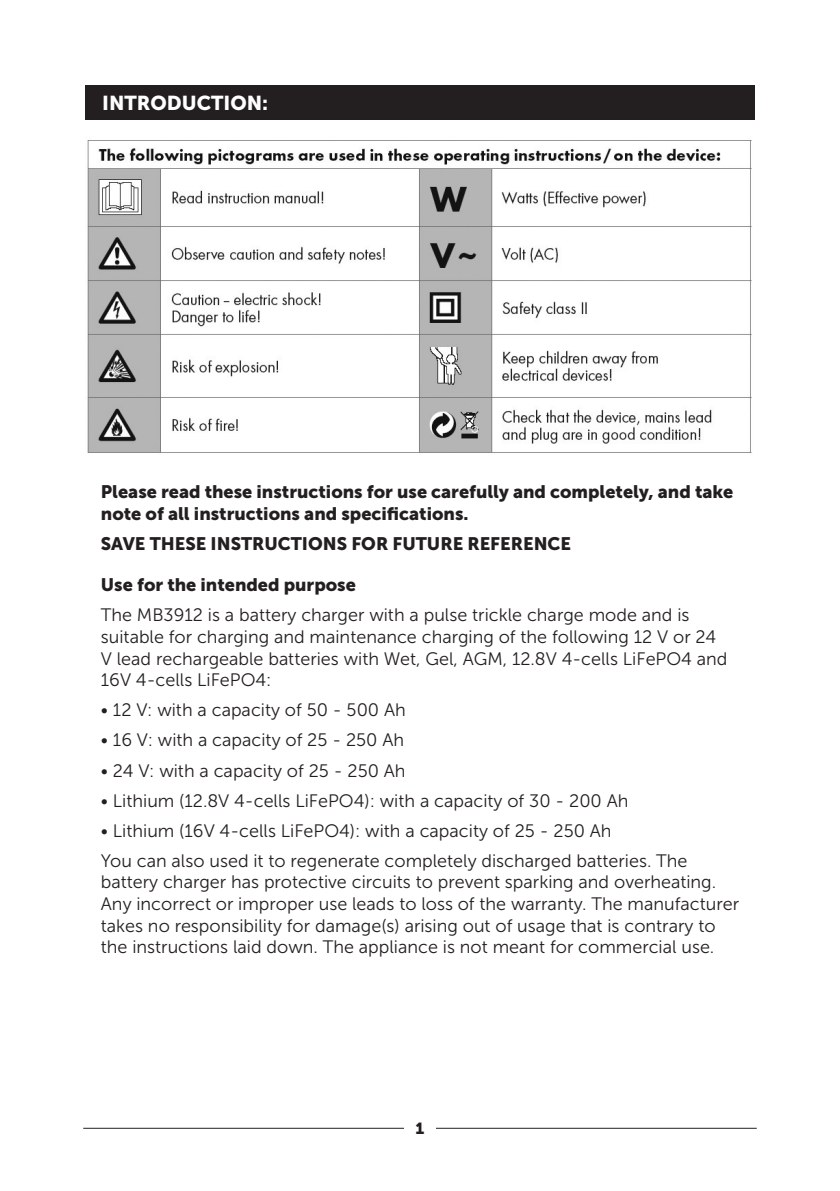
<style>
.page{position:relative;width:840px;height:1191px;background:#fff}
.page>*{position:absolute;margin:0;border:0;box-sizing:border-box;transform-origin:0 0}
.t1{font:20px "Museo Sans 900";color:#fff}
.t2{font:18px/21.6px "Museo Sans 300";color:#231f20}
.t3{font:18px/21.6px "Museo Sans 900";color:#231f20}
.t4{font:16px "Museo Sans 900";color:#231f20}
</style>
<div class="page">
<hr style="left:83px;top:1128px;width:321px;height:1px;background:#231f20">
<hr style="left:436px;top:1128px;width:320px;height:1px;background:#231f20">
<div style="left:85px;top:85px;width:669px;height:35px;background:#231f20"></div>
<img style="left:87px;top:140px;width:665px;height:313px">
<p class="t1" style="left:102px;top:92px;width:167px">INTRODUCTION:</p>
<p class="t3" style="left:101px;top:481px;width:633px">Please read these instructions for use carefully and completely, and take note of all instructions and specifications.</p>
<p class="t3" style="left:101px;top:532px;width:471px">SAVE THESE INSTRUCTIONS FOR FUTURE REFERENCE</p>
<p class="t3" style="left:101px;top:574px;width:256px">Use for the intended purpose</p>
<p class="t2" style="left:101px;top:604px;width:627px">The MB3912 is a battery charger with a pulse trickle charge mode and is suitable for charging and maintenance charging of the following 12 V or 24<br>V lead rechargeable batteries with Wet, Gel, AGM, 12.8V 4-cells LiFePO4 and 16V 4-cells LiFePO4:</p>
<p class="t2" style="left:101px;top:699px;width:306px">• 12 V: with a capacity of 50 - 500 Ah</p>
<p class="t2" style="left:101px;top:729px;width:304px">• 16 V: with a capacity of 25 - 250 Ah</p>
<p class="t2" style="left:101px;top:759px;width:306px">• 24 V: with a capacity of 25 - 250 Ah</p>
<p class="t2" style="left:101px;top:789px;width:529px">• Lithium (12.8V 4-cells LiFePO4): with a capacity of 30 - 200 Ah</p>
<p class="t2" style="left:101px;top:820px;width:512px">• Lithium (16V 4-cells LiFePO4): with a capacity of 25 - 250 Ah</p>
<p class="t2" style="left:101px;top:850px;width:639px">You can also used it to regenerate completely discharged batteries. The battery charger has protective circuits to prevent sparking and overheating.<br>Any incorrect or improper use leads to loss of the warranty. The manufacturer takes no responsibility for damage(s) arising out of usage that is contrary to the instructions laid down. The appliance is not meant for commercial use.</p>
<p class="t4" style="left:415px;top:1119px;width:10px">1</p>
</div>
